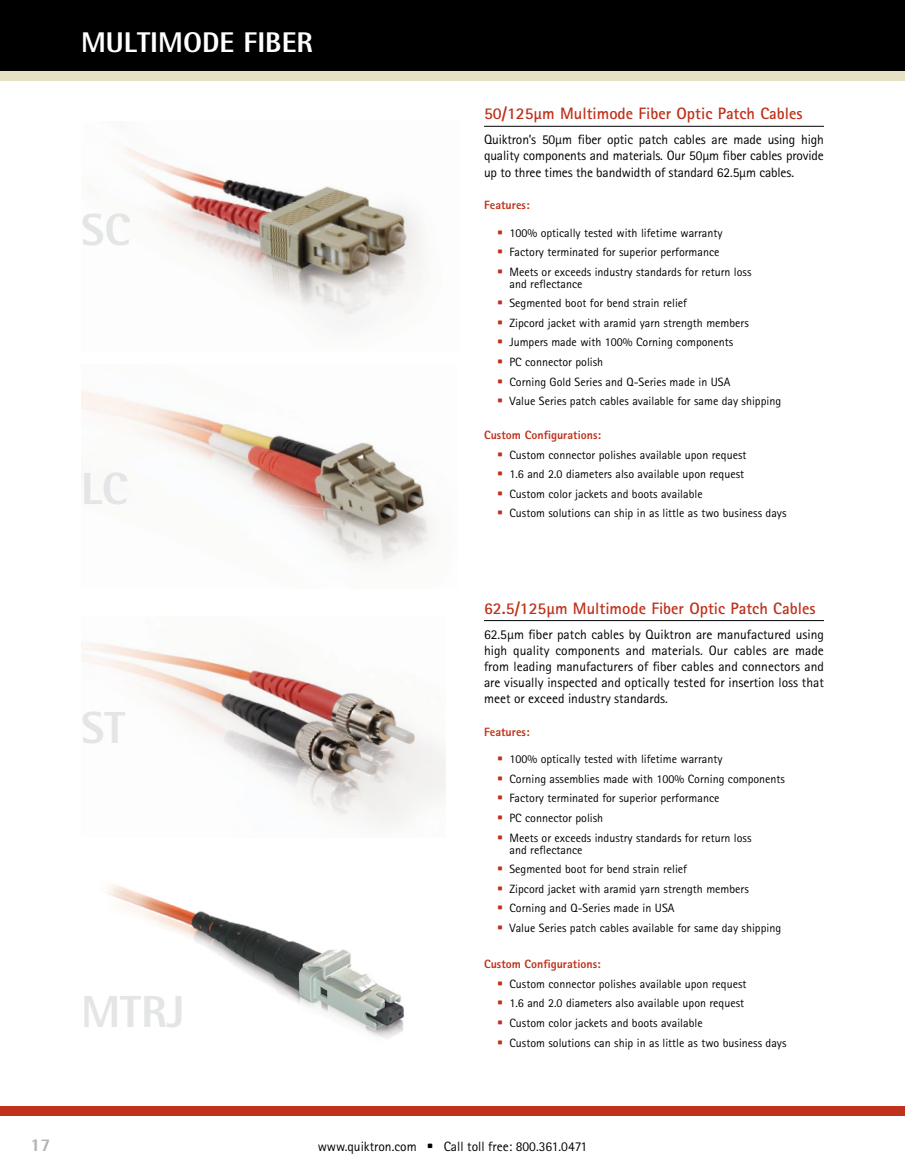
<style>
.page{position:relative;width:905px;height:1175px;background:#fff}
.page>*{position:absolute;margin:0;border:0;box-sizing:border-box;transform-origin:0 0}
.t1{font:800 45px "Rotis Semi Sans Std";color:#e4e5e6}
.Page_Headers{font:800 28.5px "Rotis Semi Sans Std";color:#fff}
.t2{font:800 18px "Rotis Semi Sans Std";color:#b1b4b6}
.Header_Copy{font:700 16.5px "Rotis Sans Serif Std";color:#bf311a}
.Body_copy{font:13.5px/16.2px "Rotis Sans Serif Std";color:#000;text-align:justify}
.Bullets{font:12px/12px "Rotis Sans Serif Std";color:#000}
.Features{font:800 12px "Rotis Sans Serif Std";color:#bf311a}
.Bullets-2{font:800 12px "Rotis Sans Serif Std";color:#bf311a}
.Body_copy-2{font:800 12px "Rotis Sans Serif Std";color:#bf311a}
.s1{font-family:"Bureau Agency";color:#bf311a}
.s2{font-family:"Bureau Agency"}
</style>
<div class="page">
<div style="left:0;top:1106px;width:904px;height:10px;background:#bf311a"></div>
<div style="left:0;top:0;width:904px;height:72px;background:#000"></div>
<div style="left:0;top:72px;width:904px;height:9px;background:#e5e1c5"></div>
<hr style="left:484px;top:620px;width:340px;height:1px;background:#000">
<hr style="left:484px;top:126px;width:340px;height:1px;background:#000">
<img style="left:81px;top:391px;width:351px;height:173px">
<img style="left:122px;top:145px;width:302px;height:179px">
<img style="left:81px;top:643px;width:365px;height:183px">
<img style="left:106px;top:884px;width:298px;height:155px">
<p class="Page_Headers" style="left:81px;top:24px;width:233px">MULTIMODE FIBER</p>
<p class="t1" style="left:81px;top:201px;width:51px">SC</p>
<p class="t1" style="left:81px;top:460px;width:48px">LC</p>
<p class="t1" style="left:81px;top:699px;width:46px">ST</p>
<p class="t1" style="left:81px;top:982px;width:105px">MTRJ</p>
<p class="Header_Copy" style="left:484px;top:103px;width:320px">50/125μm Multimode Fiber Optic Patch Cables</p>
<p class="Body_copy" style="left:484px;top:131px;width:341px">Quiktron’s 50μm fiber optic patch cables are made using high quality components and materials. Our 50μm fiber cables provide up to three times the bandwidth of standard 62.5μm cables.</p>
<p class="Body_copy-2" style="left:484px;top:198px;width:47px">Features:</p>
<p class="Bullets" style="left:497px;top:226px;width:226px"><span class="s1">•</span> 100% optically tested with lifetime warranty</p>
<p class="Bullets" style="left:497px;top:246px;width:223px"><span class="s1">•</span> Factory terminated for superior performance</p>
<p class="Bullets" style="left:509px;top:265px;width:243px;text-indent:-12px"><span class="s1">•</span> Meets or exceeds industry standards for return loss and reflectance</p>
<p class="Bullets" style="left:497px;top:297px;width:191px"><span class="s1">•</span> Segmented boot for bend strain relief</p>
<p class="Bullets" style="left:497px;top:317px;width:253px"><span class="s1">•</span> Zipcord jacket with aramid yarn strength members</p>
<p class="Bullets" style="left:497px;top:336px;width:237px"><span class="s1">•</span> Jumpers made with 100% Corning components</p>
<p class="Bullets" style="left:497px;top:356px;width:107px"><span class="s1">•</span> PC connector polish</p>
<p class="Bullets" style="left:497px;top:375px;width:234px"><span class="s1">•</span> Corning Gold Series and Q-Series made in USA</p>
<p class="Bullets" style="left:497px;top:395px;width:285px"><span class="s1">•</span> Value Series patch cables available for same day shipping</p>
<p class="Bullets-2" style="left:484px;top:427px;width:119px">Custom Configurations:</p>
<p class="Bullets" style="left:497px;top:448px;width:250px"><span class="s1">•</span> Custom connector polishes available upon request</p>
<p class="Bullets" style="left:497px;top:468px;width:248px"><span class="s1">•</span> 1.6 and 2.0 diameters also available upon request</p>
<p class="Bullets" style="left:497px;top:487px;width:207px"><span class="s1">•</span> Custom color jackets and boots available</p>
<p class="Bullets" style="left:497px;top:507px;width:290px"><span class="s1">•</span> Custom solutions can ship in as little as two business days</p>
<p class="Header_Copy" style="left:484px;top:597px;width:333px">62.5/125μm Multimode Fiber Optic Patch Cables</p>
<p class="Body_copy" style="left:484px;top:626px;width:341px">62.5μm fiber patch cables by Quiktron are manufactured using high quality components and materials. Our cables are made from leading manufacturers of fiber cables and connectors and are visually inspected and optically tested for insertion loss that meet or exceed industry standards.</p>
<p class="Body_copy-2" style="left:484px;top:724px;width:47px">Features:</p>
<p class="Bullets" style="left:497px;top:753px;width:226px"><span class="s1">•</span> 100% optically tested with lifetime warranty</p>
<p class="Bullets" style="left:497px;top:772px;width:289px"><span class="s1">•</span> Corning assemblies made with 100% Corning components</p>
<p class="Bullets" style="left:497px;top:792px;width:223px"><span class="s1">•</span> Factory terminated for superior performance</p>
<p class="Bullets" style="left:497px;top:812px;width:107px"><span class="s1">•</span> PC connector polish</p>
<p class="Bullets" style="left:509px;top:831px;width:243px;text-indent:-12px"><span class="s1">•</span> Meets or exceeds industry standards for return loss and reflectance</p>
<p class="Bullets" style="left:497px;top:863px;width:191px"><span class="s1">•</span> Segmented boot for bend strain relief</p>
<p class="Bullets" style="left:497px;top:882px;width:253px"><span class="s1">•</span> Zipcord jacket with aramid yarn strength members</p>
<p class="Bullets" style="left:497px;top:902px;width:178px"><span class="s1">•</span> Corning and Q-Series made in USA</p>
<p class="Bullets" style="left:497px;top:921px;width:285px"><span class="s1">•</span> Value Series patch cables available for same day shipping</p>
<p class="Features" style="left:484px;top:956px;width:118px">Custom Configurations:</p>
<p class="Bullets" style="left:497px;top:977px;width:250px"><span class="s1">•</span> Custom connector polishes available upon request</p>
<p class="Bullets" style="left:497px;top:997px;width:248px"><span class="s1">•</span> 1.6 and 2.0 diameters also available upon request</p>
<p class="Bullets" style="left:497px;top:1016px;width:207px"><span class="s1">•</span> Custom color jackets and boots available</p>
<p class="Bullets" style="left:497px;top:1036px;width:290px"><span class="s1">•</span> Custom solutions can ship in as little as two business days</p>
<h3 class="t2" style="left:30px;top:1133px;width:22px">17</h3>
<p class="Body_copy" style="left:318px;top:1137px;width:271px">www.quiktron.com <span class="s2">•</span> Call toll free: 800.361.0471</p>
</div>
